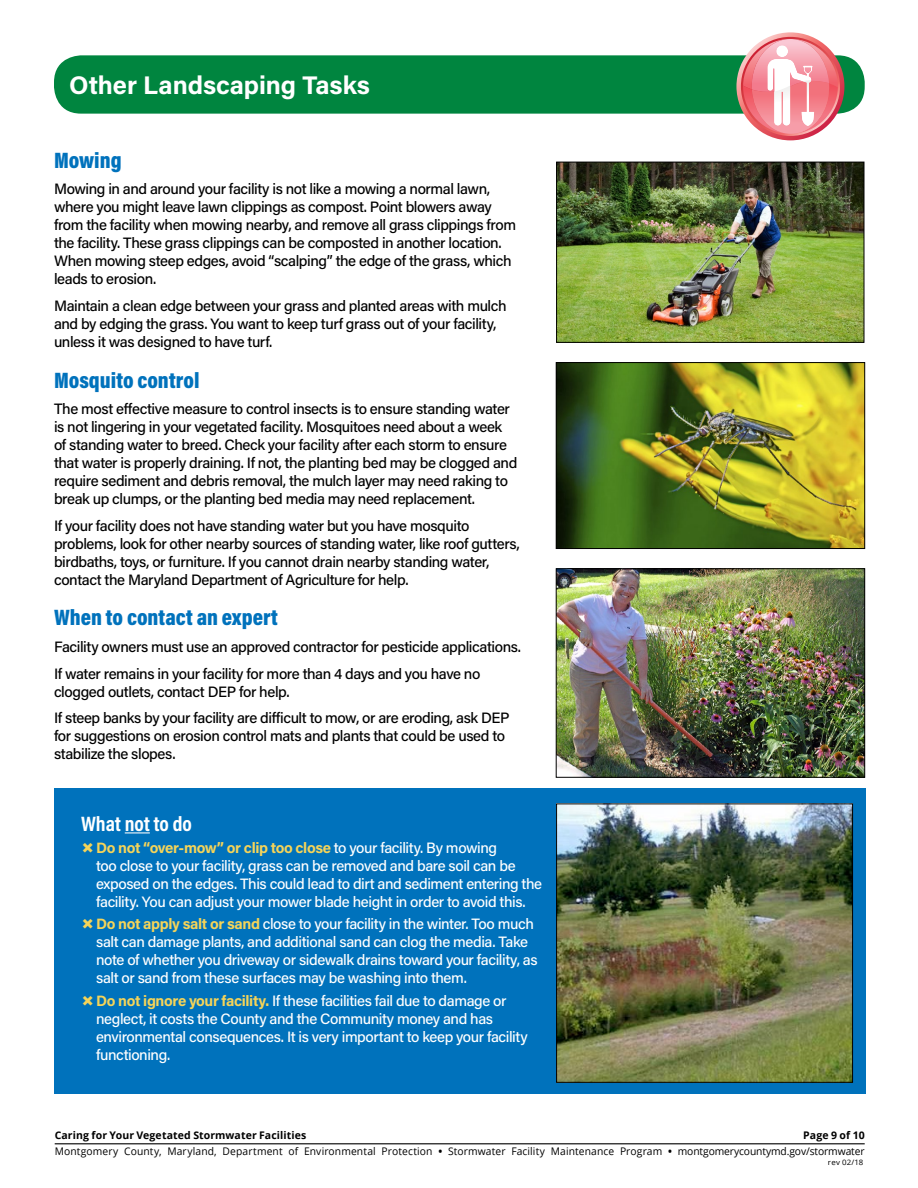
<style>
.page{position:relative;width:918px;height:1188px;background:#fff}
.page>*{position:absolute;margin:0;border:0;box-sizing:border-box;transform-origin:0 0}
.head1_white{font:700 25.5px "Acumin Pro";letter-spacing:-.005em;color:#fff}
.New_head{font:900 22.5px "Acumin Pro Cond";color:#0072bc}
.head2_rev{font:700 21px "Acumin Pro Cond";color:#fff}
.body{font:500 15px/18px "Acumin Pro";letter-spacing:-.03em;color:#000}
.t1{font:500 15px/18px "Acumin Pro";letter-spacing:-.03em;color:#fff}
.t2{font:10.5px/15.9px "Open Sans";letter-spacing:.01em;color:#000;text-align:right}
.t3{font:700 10.5px "Open Sans";letter-spacing:.01em;color:#000}
.t4{font:7.5px "Open Sans";letter-spacing:.02em;color:#000;scale:1.05 1}
.s1{font-weight:700;color:#f5d459}
.s2{font-weight:700}
</style>
<div class="page">
<hr style="left:55px;top:1143px;width:810px;height:1px;background:#000">
<div style="left:54px;top:55px;width:811px;height:59px;background:#00853f;border-radius:27px"></div>
<div style="left:54px;top:788px;width:811px;height:306px;background:#0072bc"></div>
<svg style="left:125px;top:832px;width:25px;height:1px"></svg>
<img style="left:558px;top:806px;width:293px;height:275px">
<div style="left:556px;top:804px;width:297px;height:279px;border:1px solid #000"></div>
<svg style="left:736px;top:32px;width:108px;height:108px"></svg>
<img style="left:558px;top:164px;width:304px;height:177px">
<div style="left:556px;top:162px;width:308px;height:181px;border:1px solid #000"></div>
<img style="left:558px;top:364px;width:305px;height:183px">
<div style="left:556px;top:362px;width:309px;height:187px;border:1px solid #000"></div>
<img style="left:558px;top:570px;width:305px;height:206px">
<div style="left:556px;top:568px;width:309px;height:210px;border:1px solid #000"></div>
<p class="head1_white" style="left:69px;top:67px;width:302px">Other Landscaping Tasks</p>
<p class="New_head" style="left:54px;top:145px;width:69px">Mowing</p>
<p class="body" style="left:54px;top:180px;width:464px">Mowing in and around your facility is not like a mowing a normal lawn, where you might leave lawn clippings as compost. Point blowers away from the facility when mowing nearby, and remove all grass clippings from the facility. These grass clippings can be composted in another location.<br>When mowing steep edges, avoid “scalping” the edge of the grass, which leads to erosion.</p>
<p class="body" style="left:54px;top:296px;width:454px">Maintain a clean edge between your grass and planted areas with mulch and by edging the grass. You want to keep turf grass out of your facility, unless it was designed to have turf.</p>
<p class="New_head" style="left:54px;top:365px;width:147px">Mosquito control</p>
<p class="body" style="left:54px;top:399px;width:465px">The most effective measure to control insects is to ensure standing water is not lingering in your vegetated facility. Mosquitoes need about a week of standing water to breed. Check your facility after each storm to ensure that water is properly draining. If not, the planting bed may be clogged and require sediment and debris removal, the mulch layer may need raking to break up clumps, or the planting bed media may need replacement.</p>
<p class="body" style="left:54px;top:516px;width:467px">If your facility does not have standing water but you have mosquito problems, look for other nearby sources of standing water, like roof gutters, birdbaths, toys, or furniture. If you cannot drain nearby standing water, contact the Maryland Department of Agriculture for help.</p>
<p class="New_head" style="left:54px;top:603px;width:225px">When to contact an expert</p>
<p class="body" style="left:54px;top:637px;width:469px">Facility owners must use an approved contractor for pesticide applications.</p>
<p class="body" style="left:54px;top:664px;width:428px">If water remains in your facility for more than 4 days and you have no clogged outlets, contact DEP for help.</p>
<p class="body" style="left:54px;top:708px;width:457px">If steep banks by your facility are difficult to mow, or are eroding, ask DEP for suggestions on erosion control mats and plants that could be used to stabilize the slopes.</p>
<p class="head2_rev" style="left:81px;top:810px;width:112px">What not to do</p>
<p class="t1" style="left:96px;top:838px;width:448px"><span class="s1">Do not “over-mow” or clip too close</span> to your facility. By mowing<br>too close to your facility, grass can be removed and bare soil can be exposed on the edges. This could lead to dirt and sediment entering the facility. You can adjust your mower blade height in order to avoid this.</p>
<p class="t1" style="left:96px;top:915px;width:443px"><span class="s1">Do not apply salt or sand</span> close to your facility in the winter. Too much salt can damage plants, and additional sand can clog the media. Take note of whether you driveway or sidewalk drains toward your facility, as salt or sand from these surfaces may be washing into them.</p>
<p class="t1" style="left:96px;top:991px;width:433px"><span class="s1">Do not ignore your facility.</span> If these facilities fail due to damage or neglect, it costs the County and the Community money and has environmental consequences. It is very important to keep your facility functioning.</p>
<p class="t3" style="left:55px;top:1128px;width:253px">Caring for Your Vegetated Stormwater Facilities</p>
<p class="t2" style="left:55px;top:1127px;width:812px"><span class="s2">Page 9 of 10<br></span>Montgomery County, Maryland, Department of Environmental Protection <span class="s2">•</span> Stormwater Facility Maintenance Program <span class="s2">•</span> montgomerycountymd.gov/stormwater</p>
<p class="t4" style="left:828px;top:1157px;width:35px">rev 02/18</p>
</div>
